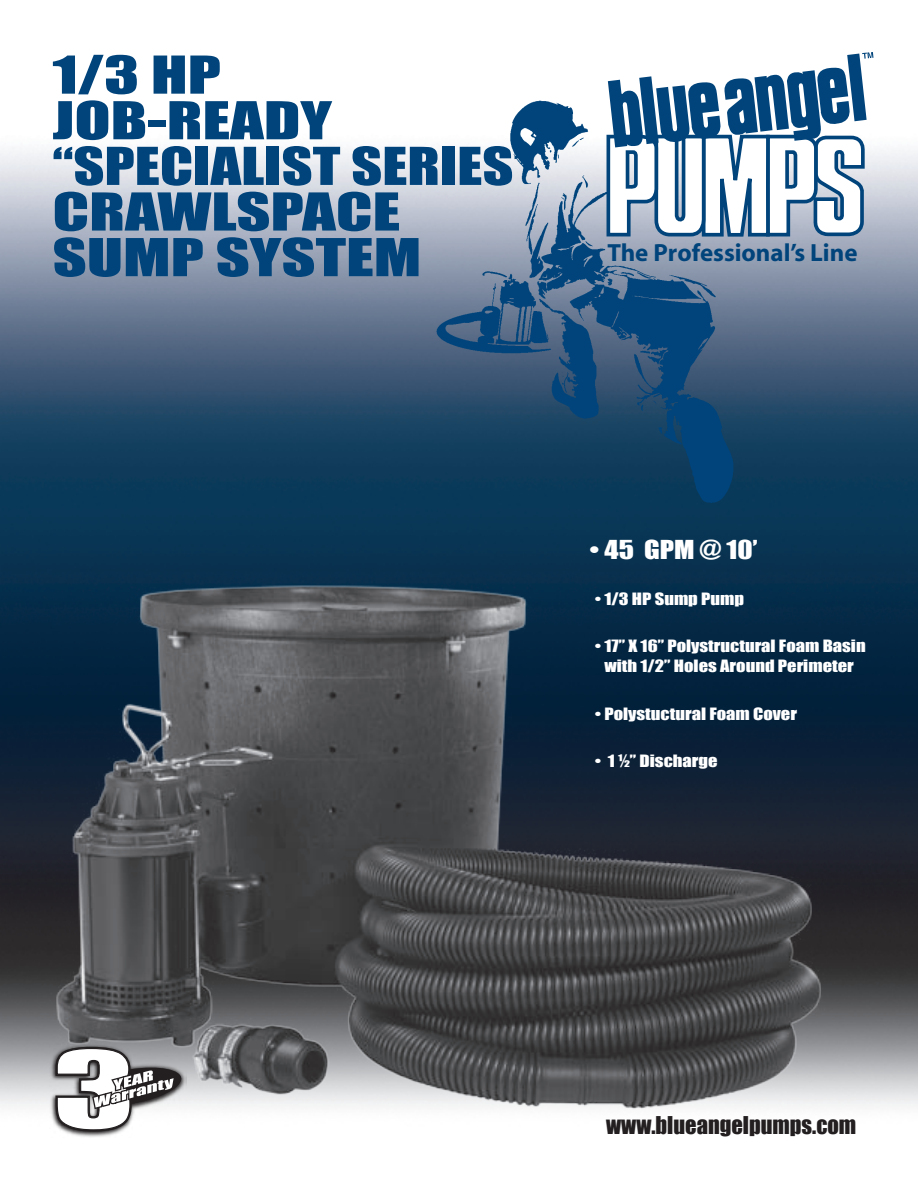
<style>
.page{position:relative;width:918px;height:1188px;background:#fff}
.page>*{position:absolute;margin:0;border:0;box-sizing:border-box;transform-origin:0 0}
.t1{font:48.3px "Impact";color:#00447b;scale:1.38 1}
.t2{font:48.3px "Impact";color:#00447b;scale:1.25 1}
.t3{font:700 24.9px "Myriad";color:#00447b}
.t4{font:24px "Impact";color:#fff;scale:1.19 1}
.t5{font:22.5px "Impact";color:#231f20}
.t6{font:15.6px/20.2px "Impact";color:#fff;text-align:center;scale:1.19 1}
</style>
<div class="page">
<img style="left:0;top:53px;width:918px;height:1054px">
<img style="left:0;top:525px;width:864px;height:585px">
<svg style="left:605px;top:52px;width:268px;height:186px"></svg>
<img style="left:364px;top:65px;width:426px;height:460px">
<img style="left:49px;top:1043px;width:137px;height:94px">
<svg style="left:53px;top:1045px;width:129px;height:88px"></svg>
<p class="t1" style="left:52px;top:45px;width:124px">1/3 HP</p>
<p class="t1" style="left:52px;top:91px;width:204px">JOB-READY</p>
<p class="t2" style="left:52px;top:136px;width:387px">“SPECIALIST SERIES”</p>
<p class="t1" style="left:52px;top:182px;width:253px">CRAWLSPACE</p>
<p class="t1" style="left:52px;top:227px;width:269px">SUMP SYSTEM</p>
<h2 class="t3" style="left:607px;top:240px;width:252px">The Professional’s Line</h2>
<p class="t4" style="left:590px;top:535px;width:143px">• 45 GPM @ 10’</p>
<p class="t6" style="left:595px;top:589px;width:127px">• 1/3 HP Sump Pump</p>
<p class="t6" style="left:595px;top:636px;width:229px">• 17” X 16” Polystructural Foam Basin with 1/2” Holes Around Perimeter</p>
<p class="t6" style="left:595px;top:703px;width:172px">• Polystuctural Foam Cover</p>
<p class="t6" style="left:595px;top:751px;width:105px">• 1 ½” Discharge</p>
<p class="t5" style="left:606px;top:1111px;width:252px">www.blueangelpumps.com</p>
</div>
